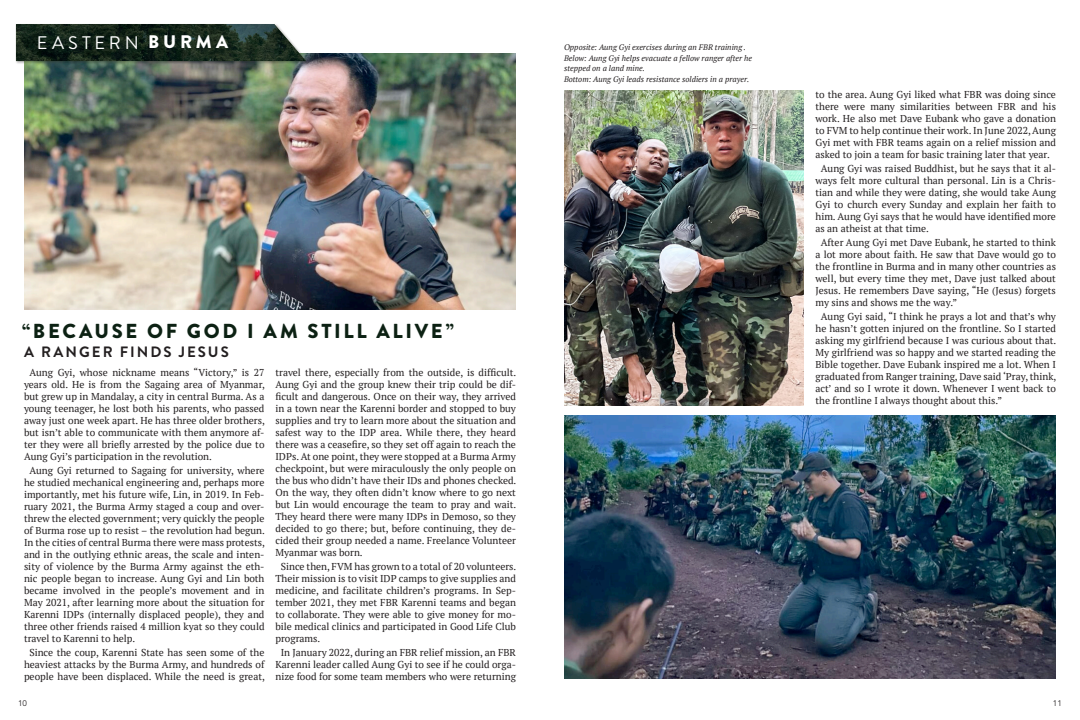
<style>
.page{position:relative;width:1080px;height:720px;background:#fff}
.page>*{position:absolute;margin:0;border:0;box-sizing:border-box;transform-origin:0 0}
.PAGE_HEADER{font:900 20.2px "Brandon Grotesque";letter-spacing:.13em;color:#0c2113}
.TITLE-_LIGHT{font:18.2px "Brandon Grotesque";letter-spacing:.22em;color:#fff}
.t1{font:900 18.2px "Brandon Grotesque";letter-spacing:.21em;color:#fff}
.PAGE_SUBHEADER{font:700 15px "Brandon Grotesque";letter-spacing:.13em;color:#231f20}
.Paragraph{font:10px/12px "PT Serif";color:#231f20;text-align:justify}
.t2{font:8.1px "Avenir";color:#231f20}
.t3{font:italic 8px/9.6px "PT Serif";color:#231f20}
</style>
<div class="page">
<img style="left:24px;top:53px;width:492px;height:256px">
<img style="left:564px;top:416px;width:492px;height:263px">
<img style="left:564px;top:90px;width:240px;height:316px">
<div style="left:16px;top:24px;width:293px;height:41px;background:#231f20;opacity:.3"></div>
<img style="left:16px;top:24px;width:290px;height:37px">
<p class="TITLE-_LIGHT" style="left:37px;top:30px;width:103px">EASTERN</p>
<p class="t1" style="left:148px;top:29px;width:82px">BURMA</p>
<p class="t3" style="left:564px;top:42px;width:184px">Opposite: Aung Gyi exercises during an FBR training .</p>
<p class="t3" style="left:564px;top:53px;width:190px">Below: Aung Gyi helps evacuate a fellow ranger after he stepped on a land mine.</p>
<p class="t3" style="left:564px;top:74px;width:187px">Bottom: Aung Gyi leads resistance soldiers in a prayer.</p>
<p class="PAGE_HEADER" style="left:22px;top:317px;width:433px">“BECAUSE OF GOD I AM STILL ALIVE”</p>
<p class="Paragraph" style="left:24px;top:367px;width:242px;text-indent:5px">Aung Gyi, whose nickname means “Victory,” is 27 years old. He is from the Sagaing area of Myanmar, but grew up in Mandalay, a city in central Burma. As a young teenager, he lost both his parents, who passed away just one week apart. He has three older brothers, but isn’t able to communicate with them anymore af&shy;ter they were all briefly arrested by the police due to Aung Gyi’s participation in the revolution.</p>
<p class="Paragraph" style="left:24px;top:465px;width:242px;text-indent:5px">Aung Gyi returned to Sagaing for university, where he studied mechanical engineering and, perhaps more importantly, met his future wife, Lin, in 2019. In Feb&shy;ruary 2021, the Burma Army staged a coup and over&shy;threw the elected government; very quickly the people of Burma rose up to resist – the revolution had begun.<br>In the cities of central Burma there were mass protests, and in the outlying ethnic areas, the scale and inten&shy;sity of violence by the Burma Army against the eth&shy;nic people began to increase. Aung Gyi and Lin both became involved in the people’s movement and in May 2021, after learning more about the situation for Karenni IDPs (internally displaced people), they and three other friends raised 4 million kyat so they could travel to Karenni to help.</p>
<p class="Paragraph" style="left:24px;top:646px;width:242px;text-align:center">Since the coup, Karenni State has seen some of the heaviest attacks by the Burma Army, and hundreds of people have been displaced. While the need is great,</p>
<p class="PAGE_SUBHEADER" style="left:24px;top:341px;width:206px">A RANGER FINDS JESUS</p>
<p class="Paragraph" style="left:275px;top:367px;width:242px">travel there, especially from the outside, is difficult.<br>Aung Gyi and the group knew their trip could be dif&shy;ficult and dangerous. Once on their way, they arrived in a town near the Karenni border and stopped to buy supplies and try to learn more about the situation and safest way to the IDP area. While there, they heard there was a ceasefire, so they set off again to reach the IDPs. At one point, they were stopped at a Burma Army checkpoint, but were miraculously the only people on the bus who didn’t have their IDs and phones checked.<br>On the way, they often didn’t know where to go next but Lin would encourage the team to pray and wait.<br>They heard there were many IDPs in Demoso, so they decided to go there; but, before continuing, they de&shy;cided their group needed a name. Freelance Volunteer Myanmar was born.</p>
<p class="Paragraph" style="left:275px;top:561px;width:242px;text-indent:5px">Since then, FVM has grown to a total of 20 volunteers.<br>Their mission is to visit IDP camps to give supplies and medicine, and facilitate children’s programs. In Sep&shy;tember 2021, they met FBR Karenni teams and began to collaborate. They were able to give money for mo&shy;bile medical clinics and participated in Good Life Club programs.</p>
<p class="Paragraph" style="left:275px;top:646px;width:242px;text-align:center">In January 2022, during an FBR relief mission, an FBR<br>Karenni leader called Aung Gyi to see if he could orga&shy;nize food for some team members who were returning</p>
<p class="Paragraph" style="left:815px;top:89px;width:242px">to the area. Aung Gyi liked what FBR was doing since there were many similarities between FBR and his work. He also met Dave Eubank who gave a donation to FVM to help continue their work. In June 2022, Aung Gyi met with FBR teams again on a relief mission and asked to join a team for basic training later that year.</p>
<p class="Paragraph" style="left:815px;top:163px;width:242px;text-indent:5px">Aung Gyi was raised Buddhist, but he says that it al&shy;ways felt more cultural than personal. Lin is a Chris&shy;tian and while they were dating, she would take Aung Gyi to church every Sunday and explain her faith to him. Aung Gyi says that he would have identified more as an atheist at that time.</p>
<p class="Paragraph" style="left:815px;top:236px;width:242px;text-indent:5px">After Aung Gyi met Dave Eubank, he started to think a lot more about faith. He saw that Dave would go to the frontline in Burma and in many other countries as well, but every time they met, Dave just talked about Jesus. He remembers Dave saying, “He (Jesus) forgets my sins and shows me the way.”</p>
<p class="Paragraph" style="left:815px;top:310px;width:242px;text-indent:5px">Aung Gyi said, “I think he prays a lot and that’s why he hasn’t gotten injured on the frontline. So I started asking my girlfriend because I was curious about that.<br>My girlfriend was so happy and we started reading the Bible together. Dave Eubank inspired me a lot. When I graduated from Ranger training, Dave said ‘Pray, think, act’ and so I wrote it down. Whenever I went back to the frontline I always thought about this.”</p>
<p class="t2" style="left:18px;top:697px;width:11px">10</p>
<p class="t2" style="left:1053px;top:697px;width:11px">11</p>
</div>
